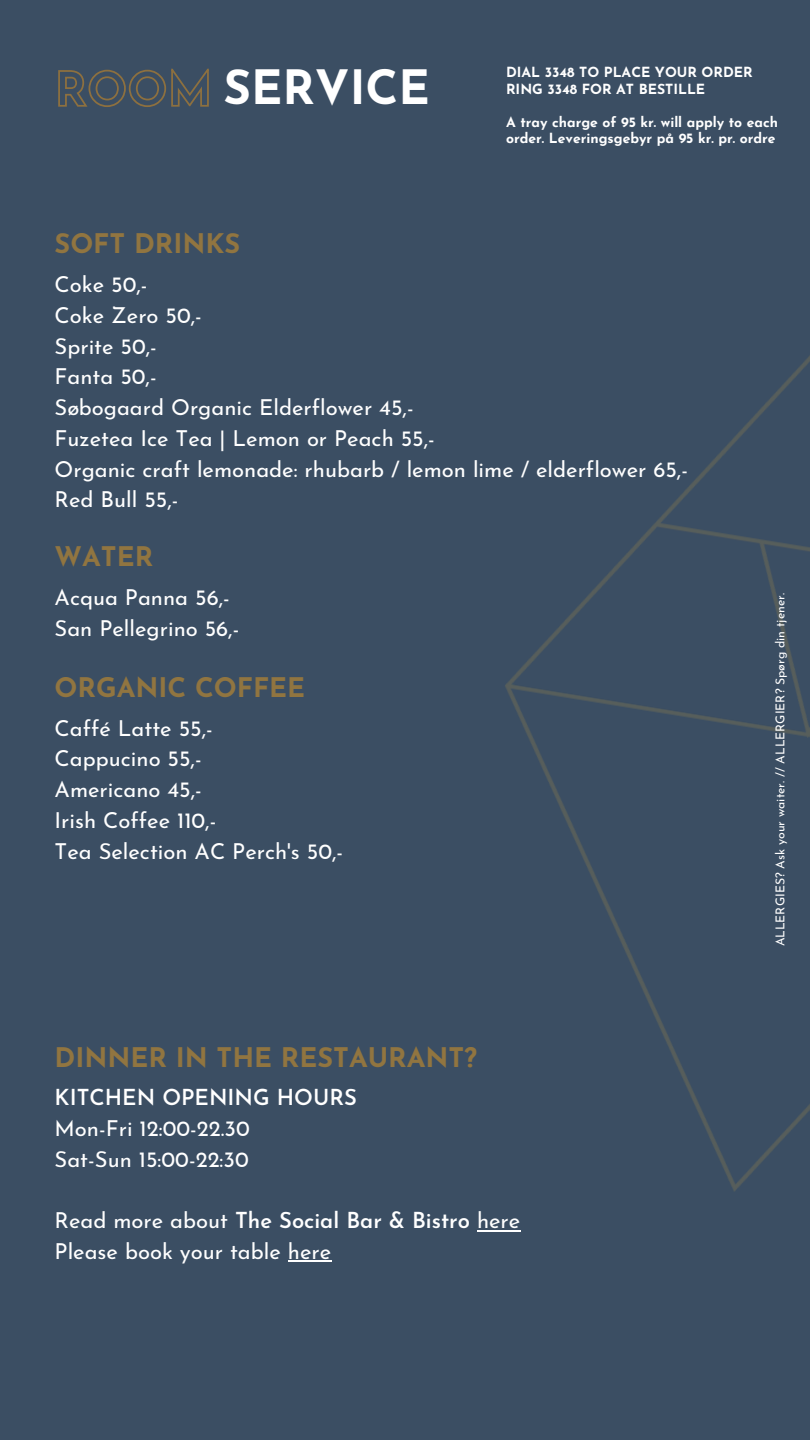
<style>
.page{position:relative;width:810px;height:1440px;background:#3b4e63}
.page>*{position:absolute;margin:0;border:0;box-sizing:border-box;transform-origin:0 0}
.t1{font:700 47.3px "Josefin Sans";color:#fff}
.t2{font:700 27px "Josefin Sans";color:#917540}
.t3{font:22px/30.8px "Josefin Sans";color:#fff}
.t4{font:700 14px/16.5px "Josefin Sans";color:#fff}
.t5{font:12.3px "Josefin Sans";color:#fff}
.s1{font-weight:600}
</style>
<div class="page">
<img style="left:477px;top:356px;width:333px;height:876px">
<svg style="left:58px;top:68px;width:151px;height:39px"></svg>
<hr style="left:477px;top:1230px;width:43px;height:1px;background:#fff">
<hr style="left:288px;top:1261px;width:43px;height:1px;background:#fff">
<p class="t1" style="left:223px;top:68px;width:208px">SERVICE</p>
<h4 class="t2" style="left:55px;top:233px;width:187px">SOFT DRINKS</h4>
<h5 class="t4" style="left:506px;top:66px;width:248px">DIAL 3348 TO PLACE YOUR ORDER<br>RING 3348 FOR AT BESTILLE</h5>
<p class="t4" style="left:506px;top:115px;width:274px">A tray charge of 95 kr. will apply to each order. Leveringsgebyr på 95 kr. pr. ordre</p>
<h2 class="t3" style="left:55px;top:271px;width:635px">Coke 50,-<br>Coke Zero 50,-<br>Sprite 50,-<br>Fanta 50,-<br>Søbogaard Organic Elderflower 45,-<br>Fuzetea Ice Tea | Lemon or Peach 55,-<br>Organic craft lemonade: rhubarb / lemon lime / elderflower 65,-<br>Red Bull 55,-</h2>
<h3 class="t2" style="left:55px;top:546px;width:100px">WATER</h3>
<h2 class="t3" style="left:55px;top:584px;width:186px">Acqua Panna 56,-<br>San Pellegrino 56,-</h2>
<h3 class="t2" style="left:55px;top:677px;width:252px">ORGANIC COFFEE</h3>
<h2 class="t3" style="left:55px;top:715px;width:290px">Caffé Latte 55,-<br>Cappucino 55,-<br>Americano 45,-<br>Irish Coffee 110,-<br>Tea Selection AC Perch's 50,-</h2>
<h3 class="t2" style="left:55px;top:1046px;width:424px">DINNER IN THE RESTAURANT?</h3>
<h2 class="t3" style="left:55px;top:1085px;width:304px"><span class="s1">KITCHEN OPENING HOURS<br></span>Mon-Fri 12:00-22.30<br>Sat-Sun 15:00-22:30</h2>
<h3 class="t3" style="left:55px;top:1208px;width:467px">Read more about <span class="s1">The Social Bar &amp; Bistro</span> here<br>Please book your table here</h3>
<h1 class="t5" style="left:775px;top:946px;width:355px;rotate:-90deg">ALLERGIES? Ask your waiter. // ALLERGIER? Spørg din tjener.</h1>
</div>
